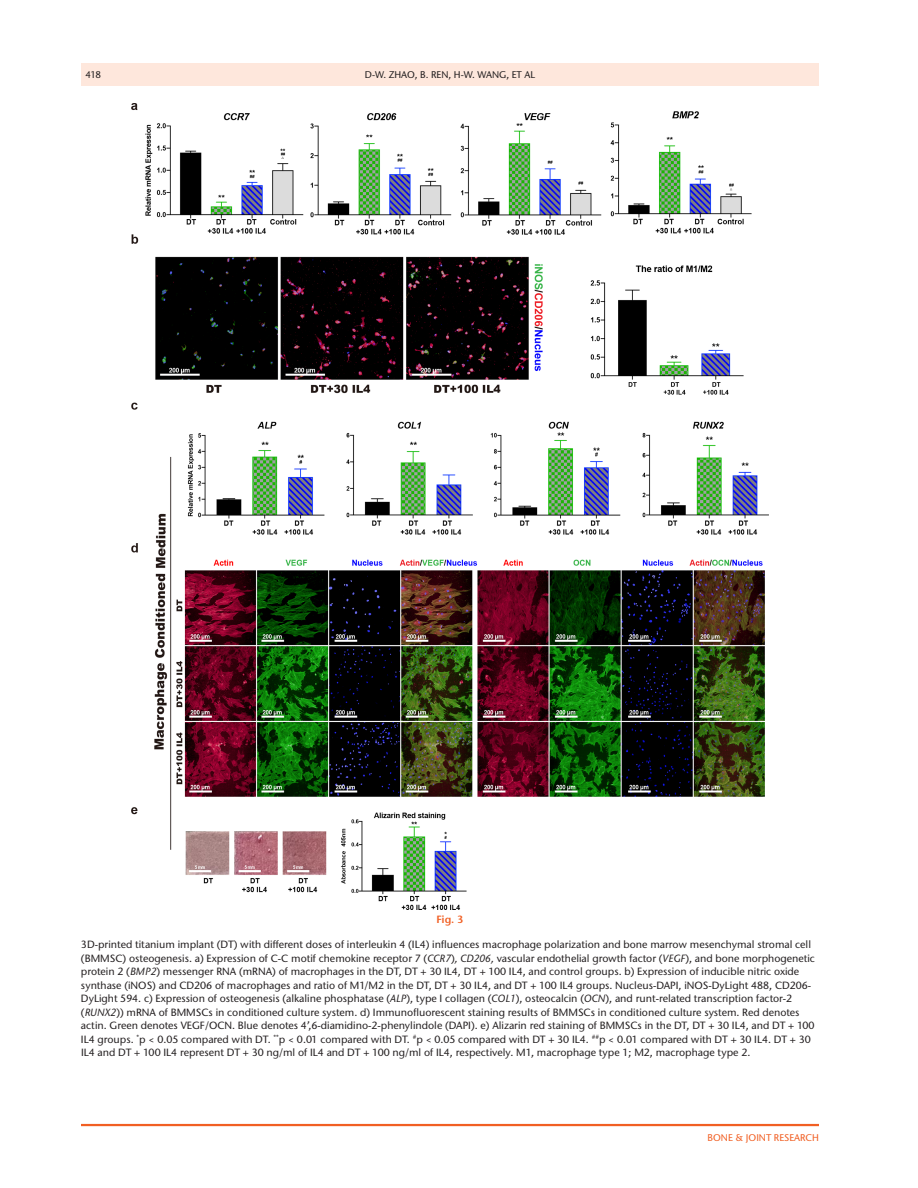
<style>
.page{position:relative;width:918px;height:1188px;background:#fff}
.page>*{position:absolute;margin:0;border:0;box-sizing:border-box;transform-origin:0 0}
.t1{font:500 10.5px/13.5px "Stone Sans ITC Pro";color:#231f20}
.t2{font:600 10.5px "Stone Sans ITC Pro";color:#f15f23}
.t3{font:500 9.75px "Stone Sans ITC Pro";color:#231f20}
.t4{font:500 9.75px "Stone Sans ITC Pro";color:#f15f23}
.s1{font-style:italic}
</style>
<div class="page">
<hr style="left:81px;top:1124px;width:738px;height:2px;background:#f15f23">
<div style="left:81px;top:63px;width:738px;height:23px;background:#fee7dc"></div>
<img style="left:131px;top:104px;width:638px;height:805px">
<p class="t3" style="left:85px;top:68px;width:17px">418</p>
<p class="t3" style="left:365px;top:68px;width:172px">D-W. ZHAO, B. REN, H-W. WANG, ET AL</p>
<p class="t2" style="left:436px;top:912px;width:29px">Fig. 3</p>
<p class="t1" style="left:81px;top:938px;width:736px">3D-printed titanium implant (DT) with different doses of interleukin 4 (IL4) influences macrophage polarization and bone marrow mesenchymal stromal cell (BMMSC) osteogenesis. a) Expression of C-C motif chemokine receptor 7 (<span class="s1">CCR7</span>)<span class="s1">, CD206,</span> vascular endothelial growth factor (<span class="s1">VEGF</span>), and bone morphogenetic protein 2 (<span class="s1">BMP2</span>) messenger RNA (mRNA) of macrophages in the DT, DT + 30 IL4, DT + 100 IL4, and control groups. b) Expression of inducible nitric oxide synthase (iNOS) and CD206 of macrophages and ratio of M1/M2 in the DT, DT + 30 IL4, and DT + 100 IL4 groups. Nucleus-DAPI, iNOS-DyLight 488, CD206- DyLight 594. c) Expression of osteogenesis (alkaline phosphatase (<span class="s1">ALP</span>), type I collagen (<span class="s1">COL1</span>), osteocalcin (<span class="s1">OCN</span>), and runt-related transcription factor-2 (<span class="s1">RUNX2</span>)) mRNA of BMMSCs in conditioned culture system. d) Immunofluorescent staining results of BMMSCs in conditioned culture system. Red denotes actin. Green denotes VEGF/OCN. Blue denotes 4’,6-diamidino-2-phenylindole (DAPI). e) Alizarin red staining of BMMSCs in the DT, DT + 30 IL4, and DT + 100<br>IL4 groups. <sup>*</sup>p &lt; 0.05 compared with DT. <sup>**</sup>p &lt; 0.01 compared with DT. <sup>#</sup>p &lt; 0.05 compared with DT + 30 IL4. <sup>##</sup>p &lt; 0.01 compared with DT + 30 IL4. DT + 30<br>IL4 and DT + 100 IL4 represent DT + 30 ng/ml of IL4 and DT + 100 ng/ml of IL4, respectively. M1, macrophage type 1; M2, macrophage type 2.</p>
<p class="t4" style="left:708px;top:1132px;width:113px">BONE &amp; JOINT RESEARCH</p>
</div>
